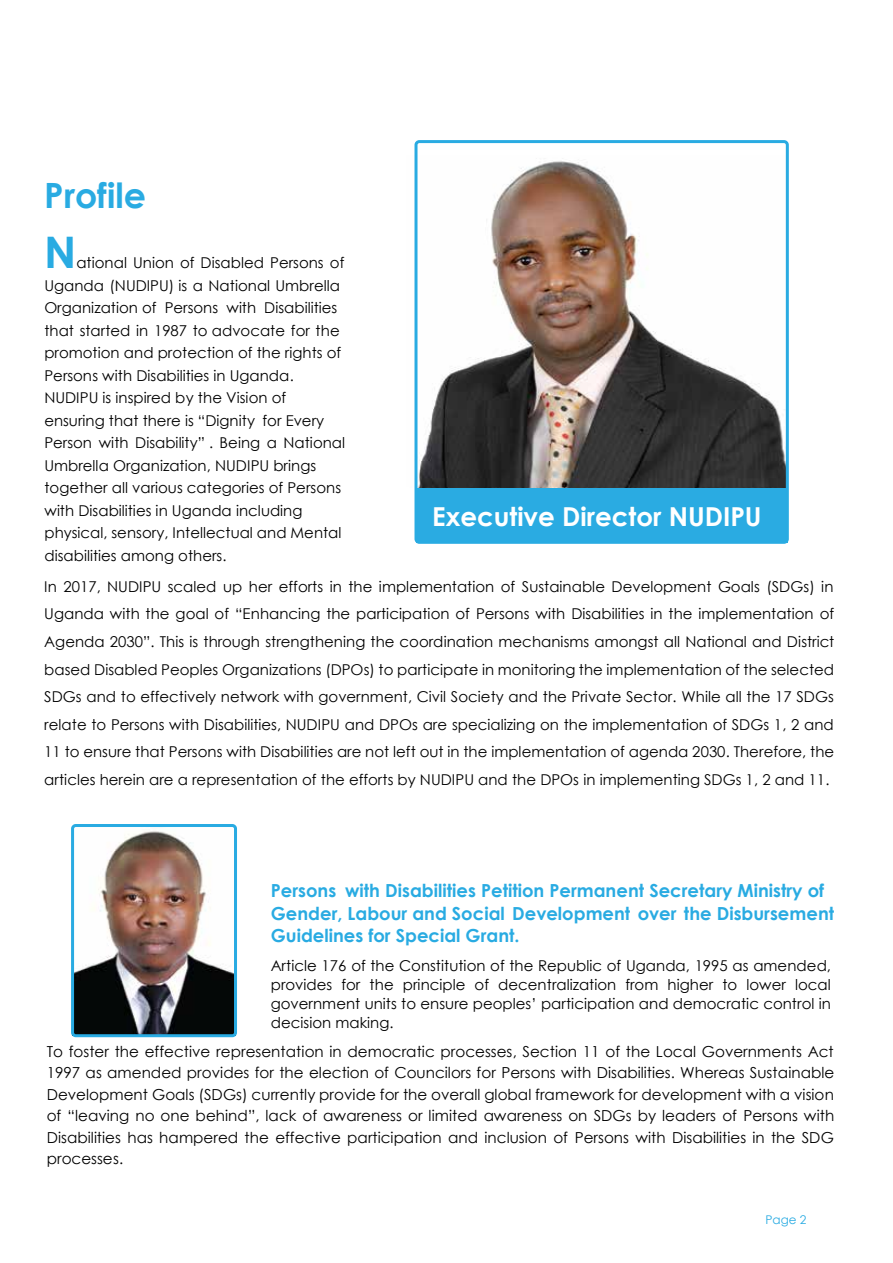
<style>
.page{position:relative;width:893px;height:1263px;background:#fff}
.page>*{position:absolute;margin:0;border:0;box-sizing:border-box;transform-origin:0 0}
.t1{font:700 43.5px "Century Gothic";color:#29abe2}
.t2{font:700 34.8px "Century Gothic";color:#29abe2}
.t3{font:700 26.1px "Century Gothic";color:#fff}
.t4{font:700 18px/22.5px "Century Gothic";color:#29abe2}
.t5{font:15.15px/21.5px "Century Gothic";color:#010101;text-align:justify}
.t6{font:15px/22.5px "Century Gothic";letter-spacing:.005em;color:#010101;text-align:justify}
.t7{font:12px "Century Gothic";color:#29abe2}
</style>
<div class="page">
<img style="left:75px;top:831px;width:158px;height:202px">
<div style="left:71px;top:824px;width:166px;height:213px;border:3px solid #29abe2;border-radius:3px"></div>
<img style="left:418px;top:161px;width:367px;height:327px">
<div style="left:416px;top:488px;width:371px;height:54px;background:#2aabe2"></div>
<div style="left:414px;top:140px;width:375px;height:404px;border:3px solid #29abe2;border-radius:3px"></div>
<h2 class="t2" style="left:44px;top:169px;width:103px">Profile</h2>
<h1 class="t1" style="left:44px;top:219px;width:34px">N</h1>
<p class="t6" style="left:44px;top:251px;width:302px;text-align:left;text-indent:32px">ational Union of Disabled Persons of Uganda (NUDIPU) is a National Umbrella Organization of Persons with Disabilities that started in 1987 to advocate for the promotion and protection of the rights of Persons with Disabilities in Uganda.<br>NUDIPU is inspired by the Vision of ensuring that there is “Dignity for Every Person with Disability” . Being a National Umbrella Organization, NUDIPU brings together all various categories of Persons with Disabilities in Uganda including physical, sensory, Intellectual and Mental disabilities among others.</p>
<p class="t6" style="left:44px;top:572px;width:791px;line-height:27.6px">In 2017, NUDIPU scaled up her efforts in the implementation of Sustainable Development Goals (SDGs) in Uganda with the goal of “Enhancing the participation of Persons with Disabilities in the implementation of Agenda 2030”. This is through strengthening the coordination mechanisms amongst all National and District based Disabled Peoples Organizations (DPOs) to participate in monitoring the implementation of the selected SDGs and to effectively network with government, Civil Society and the Private Sector. While all the 17 SDGs relate to Persons with Disabilities, NUDIPU and DPOs are specializing on the implementation of SDGs 1, 2 and 11 to ensure that Persons with Disabilities are not left out in the implementation of agenda 2030. Therefore, the articles herein are a representation of the efforts by NUDIPU and the DPOs in implementing SDGs 1, 2 and 11.</p>
<h3 class="t3" style="left:432px;top:497px;width:331px">Executive Director NUDIPU</h3>
<p class="t4" style="left:271px;top:878px;width:565px">Persons with Disabilities Petition Permanent Secretary Ministry of<br>Gender, Labour and Social Development over the Disbursement<br>Guidelines for Special Grant.</p>
<p class="t6" style="left:271px;top:956px;width:562px;line-height:18.8px">Article 176 of the Constitution of the Republic of Uganda, 1995 as amended, provides for the principle of decentralization from higher to lower local government units to ensure peoples’ participation and democratic control in decision making.</p>
<p class="t5" style="left:47px;top:1041px;width:789px">To foster the effective representation in democratic processes, Section 11 of the Local Governments Act 1997 as amended provides for the election of Councilors for Persons with Disabilities. Whereas Sustainable Development Goals (SDGs) currently provide for the overall global framework for development with a vision of “leaving no one behind”, lack of awareness or limited awareness on SDGs by leaders of Persons with Disabilities has hampered the effective participation and inclusion of Persons with Disabilities in the SDG processes.</p>
<p class="t7" style="left:765px;top:1211px;width:43px">Page 2</p>
</div>
